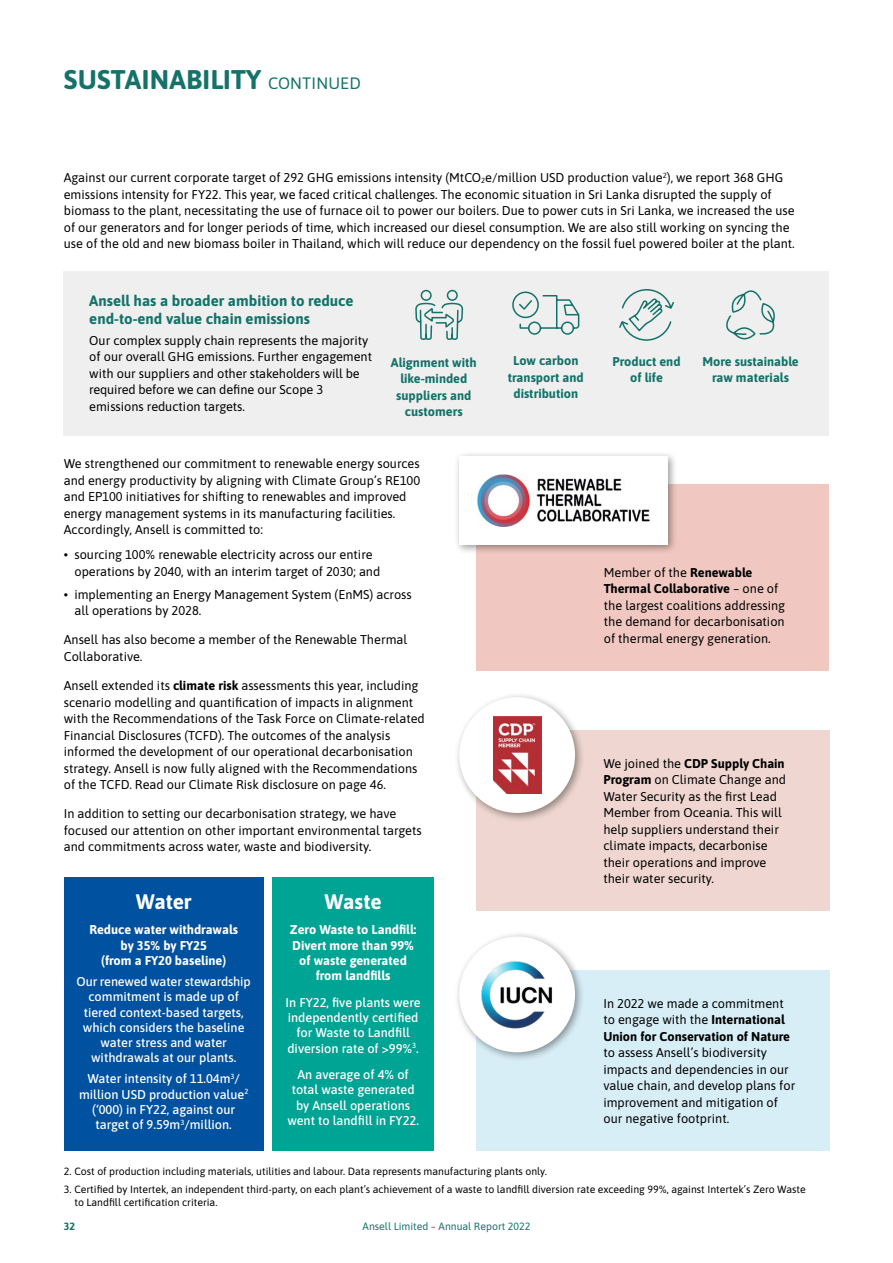
<style>
.page{position:relative;width:893px;height:1263px;background:#fff}
.page>*{position:absolute;margin:0;border:0;box-sizing:border-box;transform-origin:0 0}
.t1{font:700 27px "Asap";letter-spacing:.01em;color:#157269}
.t2{font:700 21px "Asap";letter-spacing:-.01em;color:#fff}
.t3{font:700 15px/18px "Asap";color:#157269}
.t4{font:12.75px/16.5px "Asap";color:#000}
.t5{font:500 12.75px/15.3px "Asap";color:#fff;text-align:center}
.t6{font:700 12.75px/16.5px "Asap";color:#157269;text-align:center}
.t7{font:700 12.75px/15.3px "Asap";color:#fff;text-align:center}
.t8{font:700 12.75px/16.5px "Asap";color:#000}
.t9{font:10.5px/13.5px "Asap";color:#000}
.t10{font:10.5px "Asap";color:#157269}
.t11{font:700 10.5px "Asap";color:#157269}
.s1{font-weight:400;font-size:16.5px}
.s2{font-weight:700}
.s3{font-weight:400}
</style>
<div class="page">
<div style="left:476px;top:730px;width:353px;height:180px;background:#efd6d0"></div>
<div style="left:454px;top:692px;width:131px;height:131px;background:#000;opacity:.4"></div>
<div style="left:459px;top:697px;width:116px;height:116px;background:#fff;border-radius:50%"></div>
<img style="left:493px;top:717px;width:48px;height:76px">
<div style="left:64px;top:271px;width:765px;height:164px;background:#eeefee"></div>
<svg style="left:415px;top:289px;width:48px;height:51px"></svg>
<svg style="left:512px;top:291px;width:68px;height:44px"></svg>
<svg style="left:619px;top:289px;width:55px;height:52px"></svg>
<svg style="left:726px;top:290px;width:49px;height:50px"></svg>
<div style="left:64px;top:877px;width:200px;height:273px;background:#00519f"></div>
<div style="left:272px;top:877px;width:162px;height:273px;background:#00a494"></div>
<div style="left:476px;top:970px;width:353px;height:180px;background:#d8eef7"></div>
<div style="left:454px;top:931px;width:131px;height:131px;background:#000;opacity:.4"></div>
<div style="left:459px;top:936px;width:116px;height:116px;background:#fff;border-radius:50%"></div>
<img style="left:482px;top:961px;width:70px;height:67px">
<div style="left:476px;top:484px;width:353px;height:187px;background:#f1c8c1"></div>
<div style="left:454px;top:451px;width:224px;height:104px;background:#000;opacity:.4"></div>
<div style="left:459px;top:456px;width:209px;height:88px;background:#fff"></div>
<img style="left:477px;top:474px;width:172px;height:53px">
<h1 class="t1" style="left:64px;top:61px;width:299px">SUSTAINABILITY <span class="s1">CONTINUED</span></h1>
<p class="t4" style="left:64px;top:169px;width:732px">Against our current corporate target of 292 GHG emissions intensity (MtCO<sub>2</sub>e/million USD production value<sup>2</sup>), we report 368 GHG emissions intensity for FY22. This year, we faced critical challenges. The economic situation in Sri Lanka disrupted the supply of biomass to the plant, necessitating the use of furnace oil to power our boilers. Due to power cuts in Sri Lanka, we increased the use of our generators and for longer periods of time, which increased our diesel consumption. We are also still working on syncing the use of the old and new biomass boiler in Thailand, which will reduce our dependency on the fossil fuel powered boiler at the plant.</p>
<p class="t3" style="left:89px;top:291px;width:266px">Ansell has a broader ambition to reduce end-to-end value chain emissions</p>
<p class="t4" style="left:89px;top:331px;width:284px">Our complex supply chain represents the majority of our overall GHG emissions. Further engagement with our suppliers and other stakeholders will be required before we can define our Scope 3 emissions reduction targets.</p>
<p class="t6" style="left:391px;top:353px;width:87px">Alignment with like-minded suppliers and customers</p>
<p class="t6" style="left:508px;top:352px;width:77px">Low carbon transport and distribution</p>
<p class="t6" style="left:613px;top:352px;width:70px">Product end of life</p>
<p class="t6" style="left:702px;top:352px;width:98px">More sustainable raw materials</p>
<p class="t4" style="left:64px;top:455px;width:358px">We strengthened our commitment to renewable energy sources and energy productivity by aligning with Climate Group’s RE100 and EP100 initiatives for shifting to renewables and improved energy management systems in its manufacturing facilities.<br>Accordingly, Ansell is committed to:</p>
<p class="t4" style="left:74px;top:546px;width:307px;text-indent:-11px">• sourcing 100% renewable electricity across our entire operations by 2040, with an interim target of 2030; and</p>
<p class="t4" style="left:74px;top:585px;width:339px;text-indent:-11px">• implementing an Energy Management System (EnMS) across all operations by 2028.</p>
<p class="t4" style="left:64px;top:631px;width:345px">Ansell has also become a member of the Renewable Thermal<br>Collaborative.</p>
<p class="t4" style="left:64px;top:677px;width:362px">Ansell extended its <span class="s2">climate risk</span> assessments this year, including scenario modelling and quantification of impacts in alignment with the Recommendations of the Task Force on Climate-related Financial Disclosures (TCFD). The outcomes of the analysis informed the development of our operational decarbonisation strategy. Ansell is now fully aligned with the Recommendations of the TCFD. Read our Climate Risk disclosure on page 46.</p>
<p class="t4" style="left:64px;top:805px;width:359px">In addition to setting our decarbonisation strategy, we have focused our attention on other important environmental targets and commitments across water, waste and biodiversity.</p>
<h2 class="t2" style="left:136px;top:887px;width:57px">Water</h2>
<p class="t7" style="left:89px;top:922px;width:150px">Reduce water withdrawals by 35% by FY25<br>(from a FY20 baseline)</p>
<p class="t5" style="left:77px;top:973px;width:176px">Our renewed water stewardship commitment is made up of tiered context-based targets, which considers the baseline water stress and water withdrawals at our plants.</p>
<p class="t5" style="left:79px;top:1070px;width:171px">Water intensity of 11.04m<sup>3</sup>/ million USD production value<sup>2 </sup>(‘000) in FY22, against our target of 9.59m<sup>3</sup>/million.</p>
<h2 class="t2" style="left:324px;top:887px;width:59px">Waste</h2>
<p class="t7" style="left:290px;top:922px;width:128px">Zero Waste to Landfill:<br>Divert more than 99% of waste generated from landfills</p>
<p class="t5" style="left:286px;top:994px;width:137px">In FY22, five plants were independently certified for Waste to Landfill diversion rate of &gt;99%<sup>3</sup>.</p>
<p class="t5" style="left:287px;top:1066px;width:133px">An average of 4% of total waste generated by Ansell operations went to landfill in FY22.</p>
<p class="t4" style="left:604px;top:563px;width:183px">Member of the <span class="s2">Renewable<br>Thermal Collaborative</span> – one of the largest coalitions addressing the demand for decarbonisation of thermal energy generation.</p>
<p class="t4" style="left:603px;top:754px;width:184px">We joined the <span class="s2">CDP Supply Chain<br>Program</span> on Climate Change and<br>Water Security as the first Lead<br>Member from Oceania. This will help suppliers understand their climate impacts, decarbonise their operations and improve their water security.</p>
<p class="t8" style="left:603px;top:994px;width:188px"><span class="s3">In 2022 we made a commitment to engage with the</span> International<br>Union for Conservation of Nature</p>
<p class="t4" style="left:603px;top:1044px;width:193px">to assess Ansell’s biodiversity impacts and dependencies in our value chain, and develop plans for improvement and mitigation of our negative footprint.</p>
<p class="t9" style="left:64px;top:1164px;width:485px">2. Cost of production including materials, utilities and labour. Data represents manufacturing plants only.</p>
<p class="t9" style="left:74px;top:1182px;width:733px;text-indent:-11px">3. Certified by Intertek, an independent third-party, on each plant’s achievement of a waste to landfill diversion rate exceeding 99%, against Intertek’s Zero Waste to Landfill certification criteria.</p>
<p class="t11" style="left:64px;top:1219px;width:13px">32</p>
<p class="t10" style="left:363px;top:1219px;width:169px">Ansell Limited – Annual Report 2022</p>
</div>
